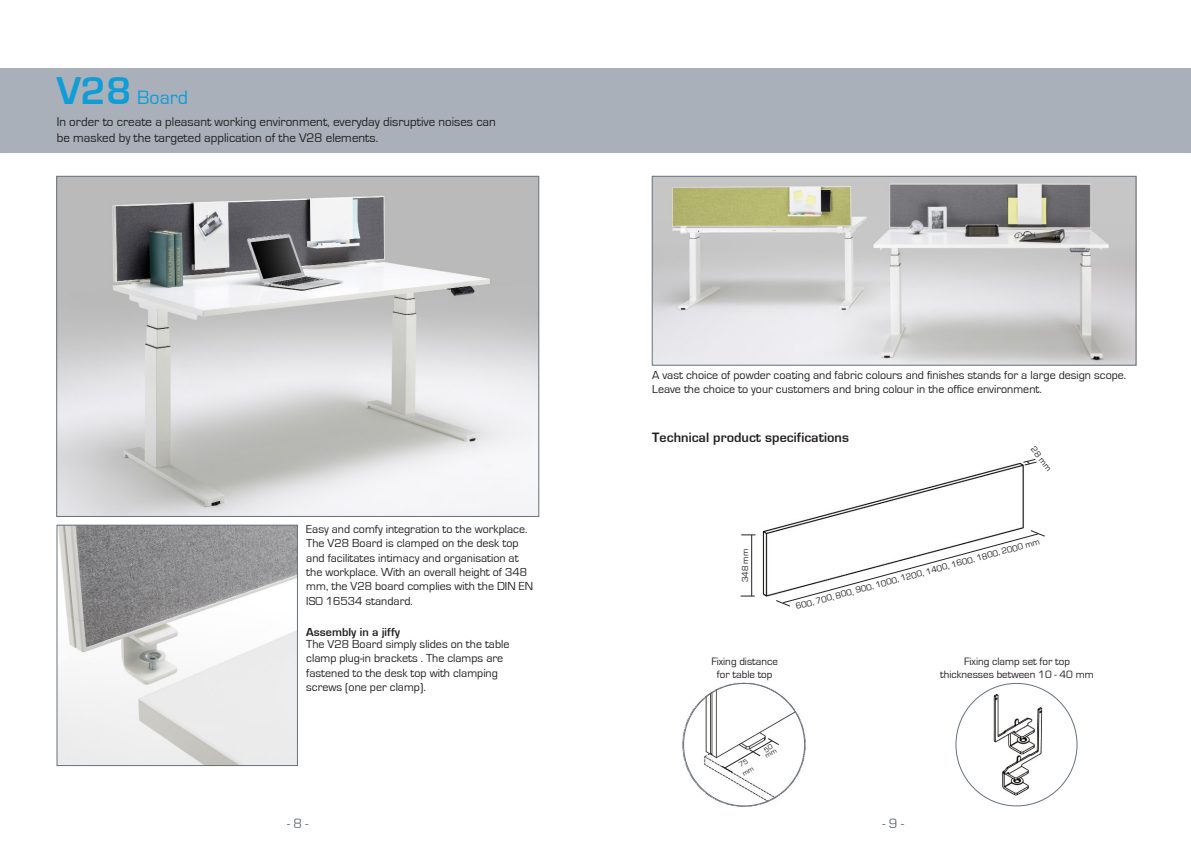
<style>
.page{position:relative;width:1191px;height:842px;background:#fff}
.page>*{position:absolute;margin:0;border:0;box-sizing:border-box;transform-origin:0 0}
.t1{font:20px "Eurostile";color:#0d9ed9}
.t2{font:14px "Eurostile CCS Bold";color:#231f20}
.t3{font:14px "Eurostile";color:#68727b}
.t4{font:13px/15.6px "Eurostile";color:#231f20}
.t5{font:12px/14.4px "Eurostile";color:#231f20}
.t6{font:12px "Eurostile CCS Bold";color:#231f20}
.t7{font:11px/13.2px "Eurostile";color:#231f20;text-align:center}
.t8{font:9px "Eurostile";color:#231f20}
.t9{font:7.4px/8.8px "Eurostile";color:#231f20}
.s1{font-family:"Eurostile CCS Bold";font-size:40px}
</style>
<div class="page">
<div style="left:0;top:68px;width:1191px;height:85px;background:#a9b0b9"></div>
<img style="left:58px;top:178px;width:479px;height:337px">
<img style="left:58px;top:527px;width:238px;height:237px">
<div style="left:56px;top:525px;width:242px;height:241px;border:1px solid #68727b"></div>
<img style="left:762px;top:462px;width:262px;height:135px">
<img style="left:653px;top:178px;width:481px;height:186px">
<div style="left:651px;top:176px;width:485px;height:190px;border:1px solid #68727b"></div>
<hr style="left:751px;top:535px;width:1px;height:61px;background:#231f20">
<svg style="left:741px;top:534px;width:14px;height:1px"></svg>
<svg style="left:740px;top:595px;width:14px;height:1px"></svg>
<svg style="left:775px;top:529px;width:270px;height:78px"></svg>
<img style="left:682px;top:682px;width:124px;height:124px">
<img style="left:981px;top:694px;width:73px;height:102px">
<svg style="left:1022px;top:459px;width:15px;height:7px"></svg>
<svg style="left:721px;top:737px;width:59px;height:36px"></svg>
<h1 class="t1" style="left:57px;top:91px;width:133px"><span class="s1">V28</span> Board</h1>
<p class="t4" style="left:57px;top:115px;width:441px">In order to create a pleasant working environment, everyday disruptive noises can be masked by the targeted application of the V28 elements.</p>
<p class="t5" style="left:306px;top:523px;width:228px">Easy and comfy integration to the workplace.<br>The V28 Board is clamped on the desk top and facilitates intimacy and organisation at the workplace. With an overall height of 348 mm, the V28 board complies with the DIN EN ISO 16534 standard.</p>
<p class="t6" style="left:306px;top:628px;width:95px">Assembly in a jiffy</p>
<p class="t5" style="left:306px;top:638px;width:205px">The V28 Board simply slides on the table clamp plug-in brackets . The clamps are fastened to the desk top with clamping screws (one per clamp).</p>
<p class="t5" style="left:652px;top:369px;width:475px">A vast choice of powder coating and fabric colours and finishes stands for a large design scope.<br>Leave the choice to your customers and bring colour in the office environment.</p>
<p class="t2" style="left:652px;top:432px;width:198px">Technical product specifications</p>
<p class="t8" style="left:1035px;top:446px;width:30px;rotate:52deg">28 mm</p>
<p class="t8" style="left:742px;top:582px;width:35px;rotate:-90deg">348 mm</p>
<p class="t8" style="left:795px;top:604px;width:254px;rotate:-15deg">600, 700, 800, 900, 1000, 1200, 1400, 1600, 1800, 2000 mm</p>
<p class="t7" style="left:711px;top:656px;width:68px">Fixing distance for table top</p>
<p class="t9" style="left:736px;top:763px;width:14px;rotate:-30deg">75 mm</p>
<p class="t7" style="left:940px;top:656px;width:155px">Fixing clamp set for top thicknesses between 10 - 40 mm</p>
<p class="t3" style="left:287px;top:818px;width:23px">-8-</p>
<p class="t3" style="left:882px;top:818px;width:23px">-9-</p>
</div>
